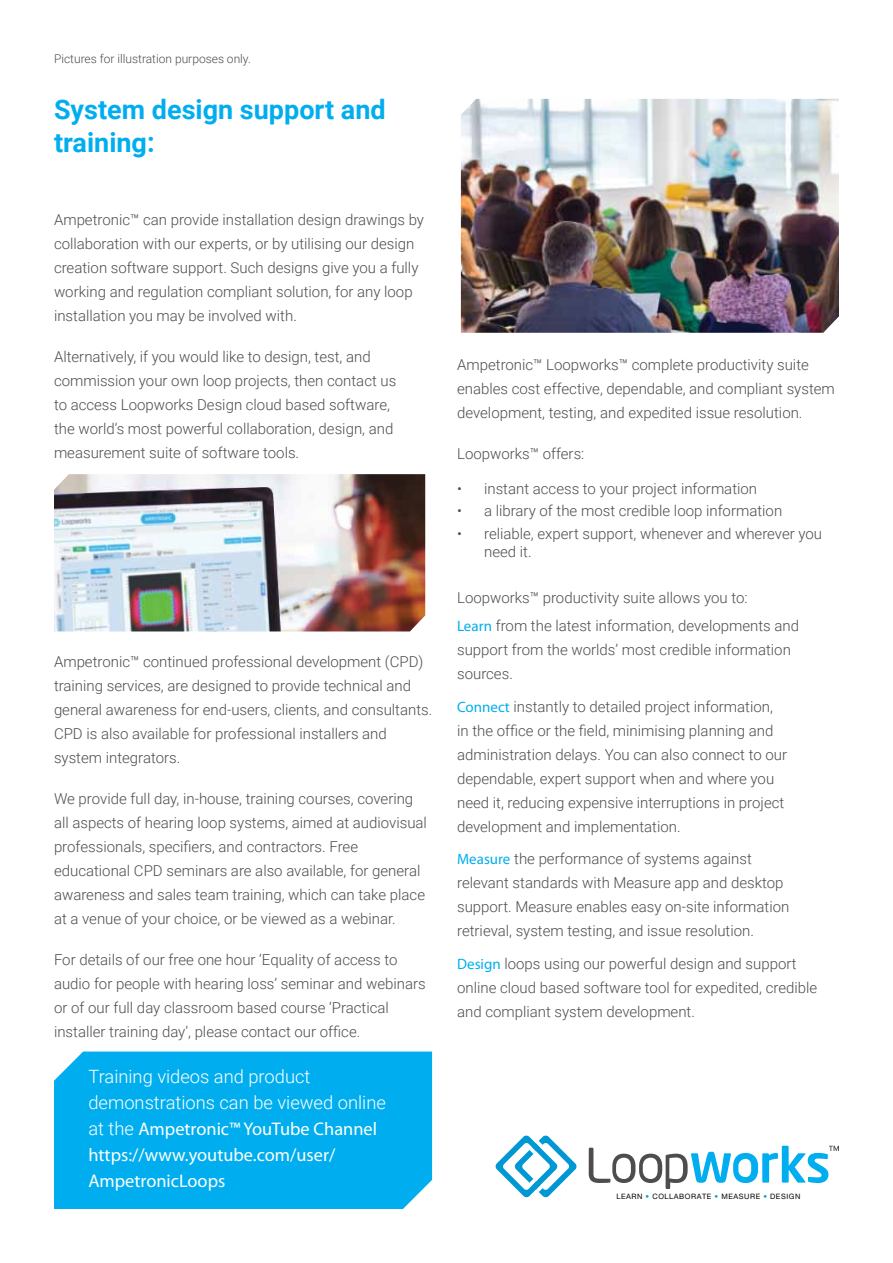
<style>
.page{position:relative;width:893px;height:1263px;background:#fff}
.page>*{position:absolute;margin:0;border:0;box-sizing:border-box;transform-origin:0 0}
.t1{font:700 27px/32.4px "Roboto";color:#00aeef}
.t2{font:18.3px/26px "Myriad Pro";color:#fff}
.t3{font:300 18.3px/26px "Roboto";color:#fff}
.t4{font:300 15px/24px "Roboto";color:#4d4d4f}
.t5{font:300 12px "Roboto";color:#4d4d4f}
.t6{font:7.35px "Helvetica Neue";letter-spacing:.075em;color:#000}
.s1{font-family:"Roboto";font-weight:300}
.s2{font-family:"Myriad Pro";font-weight:400;color:#00aeef}
.s3{color:#009bdb}
</style>
<div class="page">
<div style="left:54px;top:1051px;width:378px;height:158px;background:#00aeef"></div>
<img style="left:54px;top:474px;width:371px;height:157px">
<svg style="left:495px;top:1135px;width:82px;height:63px"></svg>
<svg style="left:589px;top:1146px;width:250px;height:43px"></svg>
<img style="left:461px;top:99px;width:378px;height:234px">
<p class="t5" style="left:54px;top:50px;width:198px">Pictures for illustration purposes only.</p>
<h1 class="t1" style="left:54px;top:92px;width:333px">System design support and training:</h1>
<p class="t4" style="left:54px;top:207px;width:372px">Ampetronic™ can provide installation design drawings by collaboration with our experts, or by utilising our design creation software support. Such designs give you a fully working and regulation compliant solution, for any loop installation you may be involved with.</p>
<p class="t4" style="left:54px;top:344px;width:344px">Alternatively, if you would like to design, test, and commission your own loop projects, then contact us to access Loopworks Design cloud based software, the world’s most powerful collaboration, design, and measurement suite of software tools.</p>
<p class="t4" style="left:54px;top:649px;width:380px">Ampetronic™ continued professional development (CPD) training services, are designed to provide technical and general awareness for end-users, clients, and consultants.<br>CPD is also available for professional installers and system integrators.</p>
<p class="t4" style="left:54px;top:786px;width:374px">We provide full day, in-house, training courses, covering all aspects of hearing loop systems, aimed at audiovisual professionals, specifiers, and contractors. Free educational CPD seminars are also available, for general awareness and sales team training, which can take place at a venue of your choice, or be viewed as a webinar.</p>
<p class="t4" style="left:54px;top:947px;width:373px">For details of our free one hour ‘Equality of access to audio for people with hearing loss’ seminar and webinars or of our full day classroom based course ‘Practical installer training day’, please contact our office.</p>
<p class="t3" style="left:88px;top:1063px;width:299px">Training videos and product demonstrations can be viewed online</p>
<p class="t2" style="left:88px;top:1116px;width:290px"><span class="s1">at the</span> Ampetronic™ YouTube Channel https://www.youtube.com/user/<br>AmpetronicLoops</p>
<p class="t4" style="left:457px;top:352px;width:379px">Ampetronic™ Loopworks™ complete productivity suite enables cost effective, dependable, and compliant system development, testing, and expedited issue resolution.</p>
<p class="t4" style="left:457px;top:441px;width:129px">Loopworks™ offers:</p>
<p class="t4" style="left:457px;top:476px;width:302px">• instant access to your project information</p>
<p class="t4" style="left:457px;top:499px;width:327px">• a library of the most credible loop information</p>
<p class="t4" style="left:484px;top:524px;width:340px;line-height:18px;text-indent:-27px">• reliable, expert support, whenever and wherever you need it.</p>
<p class="t4" style="left:457px;top:583px;width:343px;line-height:28.2px">Loopworks™ productivity suite allows you to:<br><span class="s2">Learn</span> from the latest information, developments and</p>
<p class="t4" style="left:457px;top:637px;width:335px">support from the worlds’ most credible information sources.</p>
<p class="t4" style="left:457px;top:694px;width:332px"><span class="s2">Connect</span> instantly to detailed project information, in the office or the field, minimising planning and administration delays. You can also connect to our dependable, expert support when and where you need it, reducing expensive interruptions in project development and implementation.</p>
<p class="t4" style="left:457px;top:846px;width:334px"><span class="s2">Measure</span> the performance of systems against relevant standards with Measure app and desktop support. Measure enables easy on-site information retrieval, system testing, and issue resolution.</p>
<p class="t4" style="left:457px;top:951px;width:362px"><span class="s2">Design</span> loops using our powerful design and support online cloud based software tool for expedited, credible and compliant system development.</p>
<p class="t6" style="left:616px;top:1192px;width:185px">LEARN <span class="s3">•</span> COLLABORATE <span class="s3">•</span> MEASURE <span class="s3">•</span> DESIGN</p>
</div>
